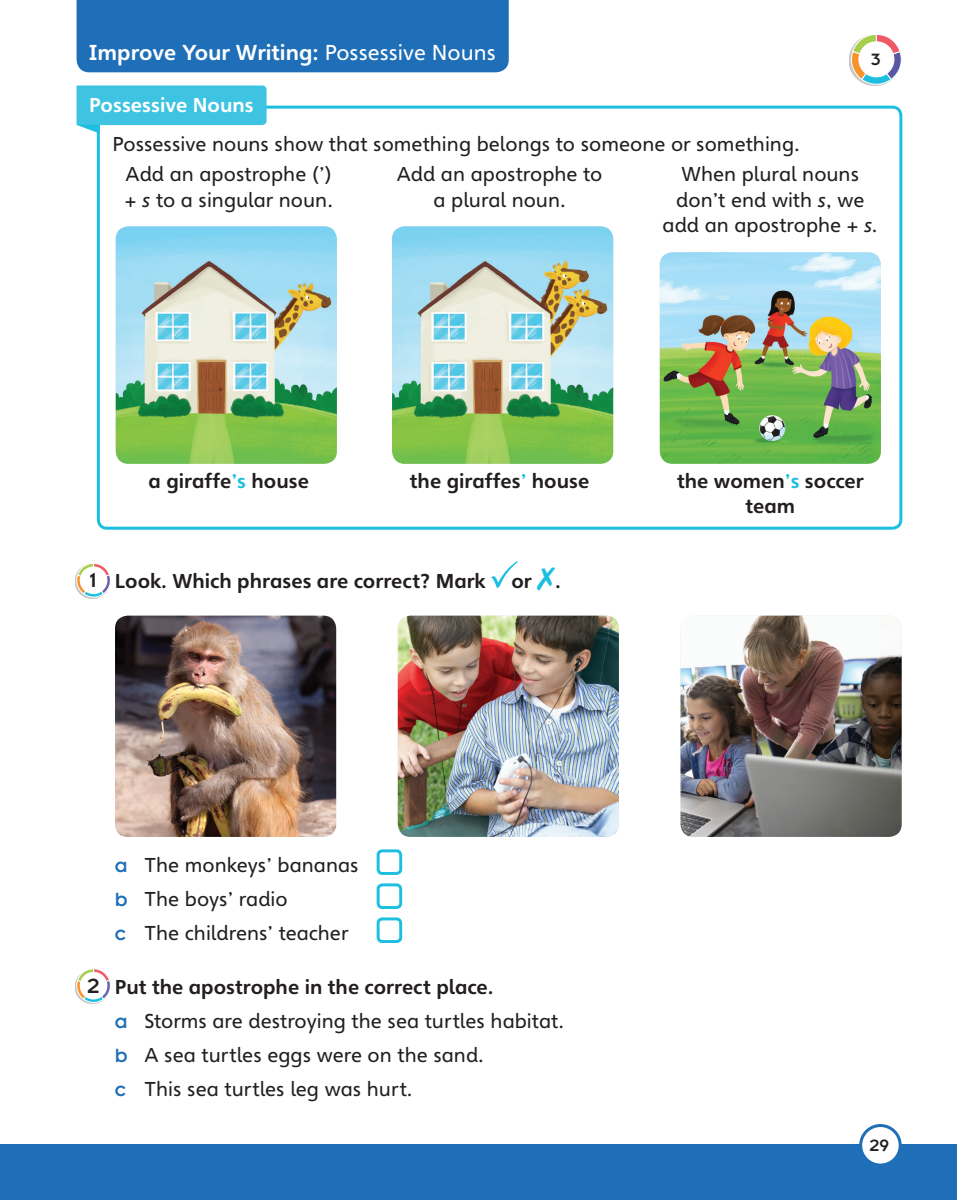
<style>
.page{position:relative;width:957px;height:1200px;background:#fff}
.page>*{position:absolute;margin:0;border:0;box-sizing:border-box;transform-origin:0 0}
.t1{font:700 21px "Heinemann Special";color:#fff}
.t2{font:19.5px/34px "Heinemann Special";color:#231f20}
.t3{font:700 19.5px/25.5px "Heinemann Special";color:#231f20;text-align:center}
.t4{font:700 19.5px "Heinemann Special";color:#fff}
.t5{font:18px "Insignia LT Std";color:#231f20}
.s1{font-weight:400}
.s2{font-style:italic}
.s3{color:#1cbfdf}
.s4{font-family:"Insignia LT Std";font-weight:400;font-size:22.5px}
.s5{font-family:"Insignia LT Std";font-size:21px;color:#1f6fb8}
.s6{font-family:"Insignia LT Std";font-size:22.5px}
.s7{font-weight:700}
</style>
<div class="page">
<img style="left:115px;top:615px;width:221px;height:221px">
<img style="left:398px;top:615px;width:221px;height:221px">
<img style="left:680px;top:615px;width:221px;height:221px">
<div style="left:0;top:1144px;width:957px;height:55px;background:#1f6fb8"></div>
<svg style="left:75px;top:563px;width:35px;height:35px"></svg>
<div style="left:80px;top:566px;width:27px;height:28px;background:#fff;border-radius:50%"></div>
<svg style="left:491px;top:561px;width:27px;height:27px"></svg>
<div style="left:97px;top:106px;width:805px;height:423px;border:3px solid #1cbfdf;border-radius:9px"></div>
<svg style="left:77px;top:85px;width:189px;height:48px"></svg>
<div style="left:377px;top:849px;width:25px;height:25px;border:3px solid #1cbfdf;border-radius:4px"></div>
<div style="left:377px;top:883px;width:25px;height:25px;border:3px solid #1cbfdf;border-radius:4px"></div>
<div style="left:377px;top:917px;width:25px;height:25px;border:3px solid #1cbfdf;border-radius:4px"></div>
<svg style="left:75px;top:969px;width:35px;height:34px"></svg>
<div style="left:80px;top:971px;width:27px;height:28px;background:#fff;border-radius:50%"></div>
<div style="left:77px;top:0;width:432px;height:72px;background:#1f6fb8"></div>
<img style="left:116px;top:226px;width:221px;height:237px">
<img style="left:392px;top:226px;width:221px;height:237px">
<img style="left:660px;top:252px;width:221px;height:211px">
<div style="left:860px;top:1125px;width:40px;height:39px;background:#fff;border-radius:50%"></div>
<div style="left:859px;top:1123px;width:42px;height:43px;border:3px solid #1f6fb8;border-radius:50%"></div>
<svg style="left:849px;top:34px;width:53px;height:52px"></svg>
<p class="t1" style="left:89px;top:39px;width:408px">Improve Your Writing: <span class="s1">Possessive Nouns</span></p>
<p class="t4" style="left:89px;top:93px;width:166px">Possessive Nouns</p>
<p class="t5" style="left:871px;top:50px;width:11px">3</p>
<p class="t2" style="left:126px;top:130px;width:675px;line-height:29.7px;text-indent:-13px">Possessive nouns show that something belongs to someone or something.<br>Add an apostrophe (’)</p>
<p class="t2" style="left:125px;top:183px;width:210px">+ <span class="s2">s</span> to a singular noun.</p>
<p class="t2" style="left:397px;top:162px;width:207px;line-height:25.5px;text-align:center">Add an apostrophe to a plural noun.</p>
<p class="t2" style="left:662px;top:162px;width:217px;line-height:25.5px;text-align:center">When plural nouns don’t end with <span class="s2">s</span>, we add an apostrophe + <span class="s2">s.</span></p>
<p class="t3" style="left:149px;top:467px;width:162px">a giraffe<span class="s3">’s</span> house</p>
<p class="t3" style="left:410px;top:468px;width:181px">the giraffes<span class="s3">’</span> house</p>
<p class="t3" style="left:90px;top:568px;width:397px"><span class="s4">1</span> Look. Which phrases are correct? Mark</p>
<p class="t3" style="left:511px;top:568px;width:51px">or .</p>
<p class="t3" style="left:677px;top:468px;width:188px">the women<span class="s3">’s</span> soccer team</p>
<p class="t2" style="left:115px;top:847px;width:245px"><span class="s5">a</span> The monkeys’ bananas <span class="s5">b</span> The boys’ radio<br><span class="s5">c</span> The childrens’ teacher</p>
<p class="t2" style="left:115px;top:969px;width:451px;text-indent:-28px"><span class="s6">2</span> <span class="s7">Put the apostrophe in the correct place.<br></span><span class="s5">a</span> Storms are destroying the sea turtles habitat. <span class="s5">b</span> A sea turtles eggs were on the sand.<br><span class="s5">c</span> This sea turtles leg was hurt.</p>
<p class="t5" style="left:869px;top:1135px;width:21px">29</p>
</div>
